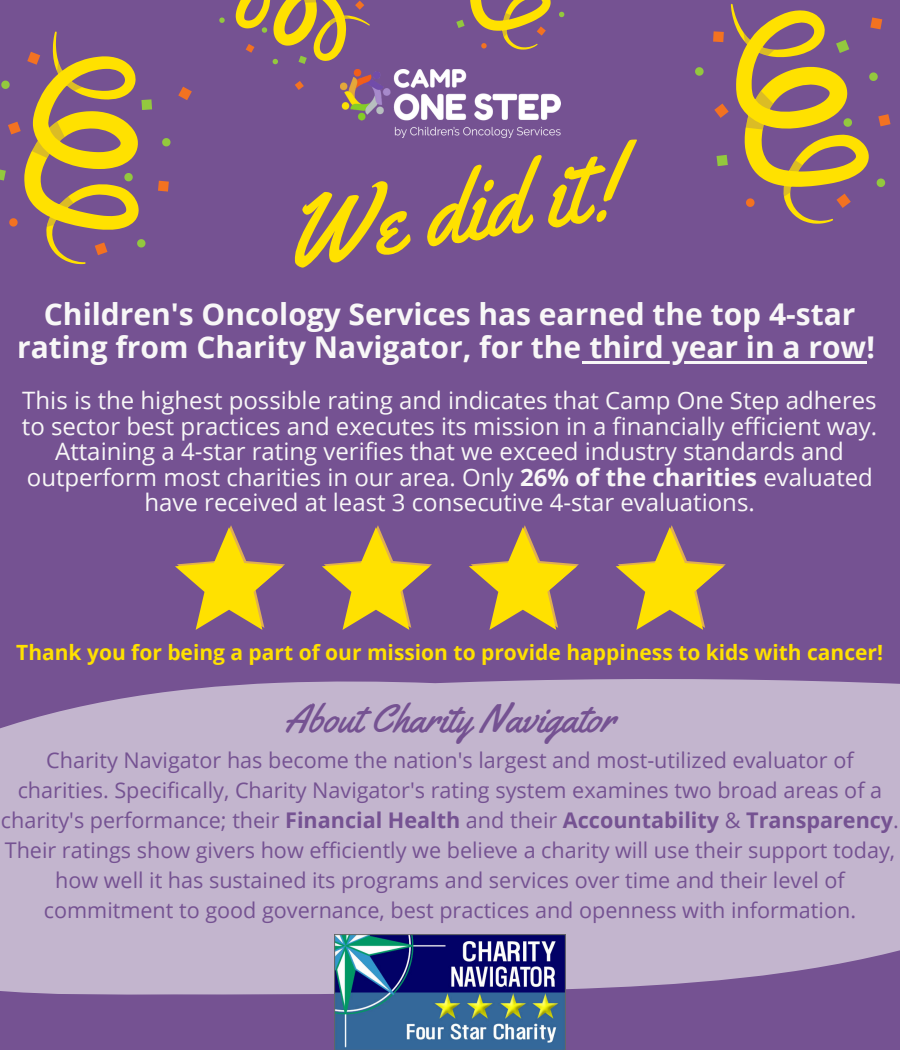
<style>
.page{position:relative;width:900px;height:1050px;background:#755292}
.page>*{position:absolute;margin:0;border:0;box-sizing:border-box;transform-origin:0 0}
.t1{font:99px "Yellowtail";color:#ffe100}
.t2{font:40px "Yellowtail";color:#755292}
.t3{font:700 30px/33px "Open Sans";color:#f8f7f7;text-align:center}
.t4{font:24px/25.6px "Open Sans";color:#f8f7f7;text-align:center}
.t5{font:21.6px/30px "Open Sans";color:#755292;text-align:center}
.t6{font:700 21px "Open Sans";color:#ffe100}
.s1{font-weight:700}
</style>
<div class="page">
<svg style="left:695px;top:67px;width:9px;height:9px"></svg>
<svg style="left:714px;top:4px;width:177px;height:220px"></svg>
<svg style="left:189px;top:90px;width:3px;height:7px"></svg>
<svg style="left:0;top:31px;width:189px;height:234px"></svg>
<svg style="left:54px;top:62px;width:29px;height:31px"></svg>
<svg style="left:59px;top:194px;width:16px;height:15px"></svg>
<svg style="left:46px;top:217px;width:10px;height:12px"></svg>
<svg style="left:32px;top:120px;width:37px;height:38px"></svg>
<svg style="left:219px;top:0;width:151px;height:90px"></svg>
<svg style="left:456px;top:0;width:109px;height:50px"></svg>
<svg style="left:175px;top:525px;width:110px;height:105px"></svg>
<svg style="left:322px;top:525px;width:110px;height:105px"></svg>
<svg style="left:469px;top:525px;width:110px;height:105px"></svg>
<svg style="left:616px;top:525px;width:110px;height:105px"></svg>
<hr style="left:582px;top:361px;width:285px;height:3px;background:#f8f7f7">
<img style="left:340px;top:70px;width:221px;height:67px">
<div style="left:0;top:679px;width:900px;height:317px;background:#c3b5ce"></div>
<img style="left:335px;top:935px;width:231px;height:115px">
<p class="t1" style="left:274px;top:173px;width:338px;rotate:-9deg">We did it!</p>
<p class="t3" style="left:17px;top:297px;width:860px">Children's Oncology Services has earned the top 4-star rating from Charity Navigator, for the third year in a row!</p>
<p class="t4" style="left:22px;top:387px;width:857px">This is the highest possible rating and indicates that Camp One Step adheres to sector best practices and executes its mission in a financially efficient way.<br>Attaining a 4-star rating verifies that we exceed industry standards and outperform most charities in our area. Only <span class="s1">26% of the charities</span> evaluated have received at least 3 consecutive 4-star evaluations.</p>
<p class="t6" style="left:16px;top:638px;width:868px">Thank you for being a part of our mission to provide happiness to kids with cancer!</p>
<p class="t2" style="left:285px;top:694px;width:332px">About Charity Navigator</p>
<p class="t5" style="left:1px;top:745px;width:900px">Charity Navigator has become the nation's largest and most-utilized evaluator of charities. Specifically, Charity Navigator's rating system examines two broad areas of a charity's performance; their <span class="s1">Financial Health</span> and their <span class="s1">Accountability</span> &amp; <span class="s1">Transparency</span>.<br>Their ratings show givers how efficiently we believe a charity will use their support today, how well it has sustained its programs and services over time and their level of commitment to good governance, best practices and openness with information.</p>
</div>
